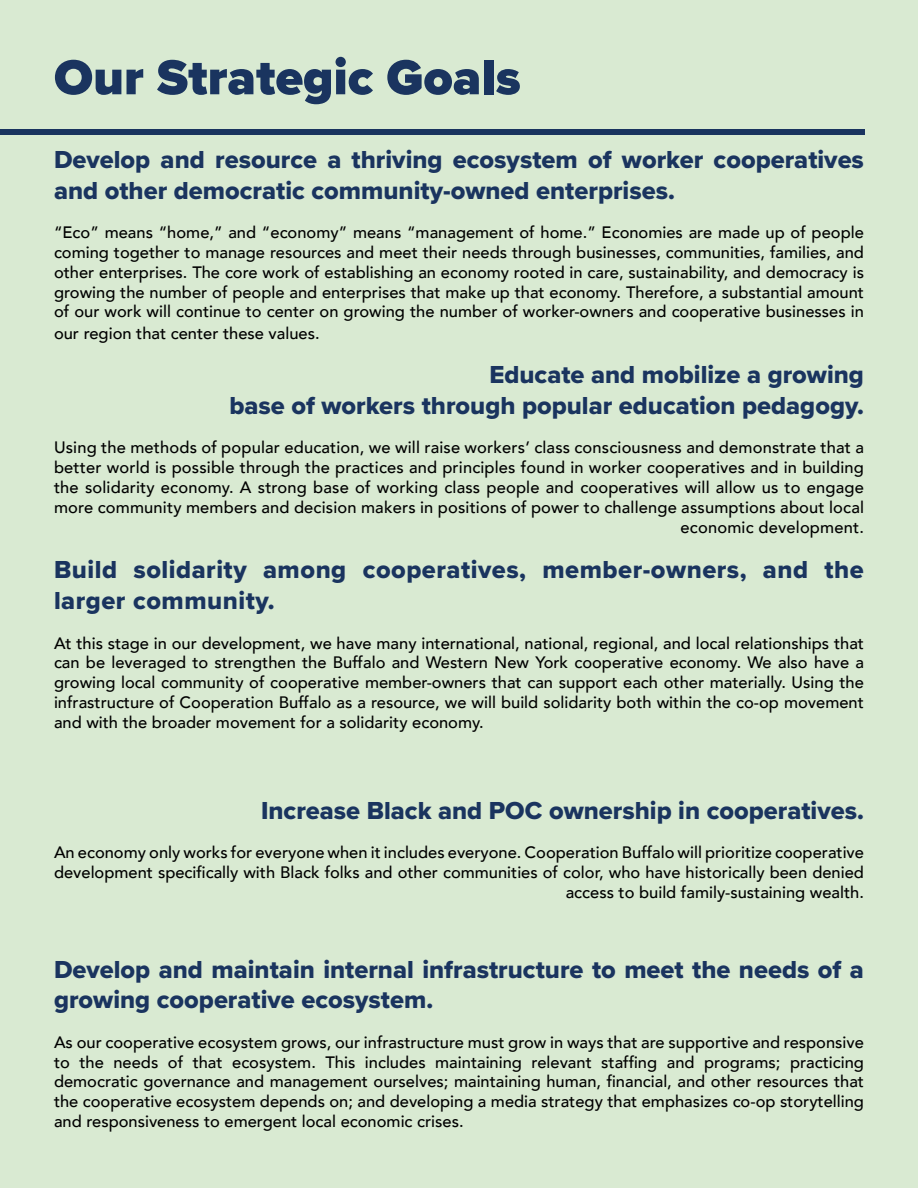
<style>
.page{position:relative;width:918px;height:1188px;background:#fff}
.page>*{position:absolute;margin:0;border:0;box-sizing:border-box;transform-origin:0 0}
.t1{font:900 51px "Proxima Nova";color:#1a345f}
.t2{font:25.5px/30.6px "Proxima Nova Extrabld";color:#1a345f}
.t3{font:25.5px/30.6px "Proxima Nova Extrabld";letter-spacing:.02em;color:#1a345f}
.t4{font:500 16.5px/19.8px "Avenir";color:#000;text-align:justify}
</style>
<div class="page">
<div style="left:898px;top:0;width:20px;height:1188px;background:#d9ead2"></div>
<div style="left:0;top:0;width:898px;height:1188px;background:#d9ead2"></div>
<div style="left:0;top:129px;width:865px;height:5px;background:#1a345f"></div>
<h1 class="t1" style="left:54px;top:39px;width:468px">Our Strategic Goals</h1>
<h2 class="t2" style="left:54px;top:144px;width:812px">Develop and resource a thriving ecosystem of worker cooperatives and other democratic community-owned enterprises.</h2>
<p class="t4" style="left:54px;top:222px;width:812px">“Eco” means “home,” and “economy” means “management of home.” Economies are made up of people coming together to manage resources and meet their needs through businesses, communities, families, and other enterprises. The core work of establishing an economy rooted in care, sustainability, and democracy is growing the number of people and enterprises that make up that economy. Therefore, a substantial amount of our work will continue to center on growing the number of worker-owners and cooperative businesses in</p>
<p class="t4" style="left:54px;top:322px;width:267px">our region that center these values.</p>
<h2 class="t2" style="left:229px;top:359px;width:636px;text-align:right">Educate and mobilize a growing<br>base of workers through popular education pedagogy.</h2>
<p class="t4" style="left:54px;top:437px;width:812px;text-align:right">Using the methods of popular education, we will raise workers’ class consciousness and demonstrate that a better world is possible through the practices and principles found in worker cooperatives and in building the solidarity economy. A strong base of working class people and cooperatives will allow us to engage more community members and decision makers in positions of power to challenge assumptions about local economic development.</p>
<h2 class="t3" style="left:54px;top:554px;width:811px">Build solidarity among cooperatives, member-owners, and the larger community.</h2>
<p class="t4" style="left:54px;top:632px;width:812px">At this stage in our development, we have many international, national, regional, and local relationships that can be leveraged to strengthen the Buffalo and Western New York cooperative economy. We also have a growing local community of cooperative member-owners that can support each other materially. Using the infrastructure of Cooperation Buffalo as a resource, we will build solidarity both within the co-op movement and with the broader movement for a solidarity economy.</p>
<h2 class="t2" style="left:261px;top:795px;width:604px">Increase Black and POC ownership in cooperatives.</h2>
<p class="t4" style="left:54px;top:842px;width:812px;text-align:right">An economy only works for everyone when it includes everyone. Cooperation Buffalo will prioritize cooperative development specifically with Black folks and other communities of color, who have historically been denied access to build family-sustaining wealth.</p>
<h2 class="t2" style="left:54px;top:954px;width:812px">Develop and maintain internal infrastructure to meet the needs of a growing cooperative ecosystem.</h2>
<p class="t4" style="left:54px;top:1031px;width:812px">As our cooperative ecosystem grows, our infrastructure must grow in ways that are supportive and responsive to the needs of that ecosystem. This includes maintaining relevant staffing and programs; practicing democratic governance and management ourselves; maintaining human, financial, and other resources that the cooperative ecosystem depends on; and developing a media strategy that emphasizes co-op storytelling and responsiveness to emergent local economic crises.</p>
</div>
